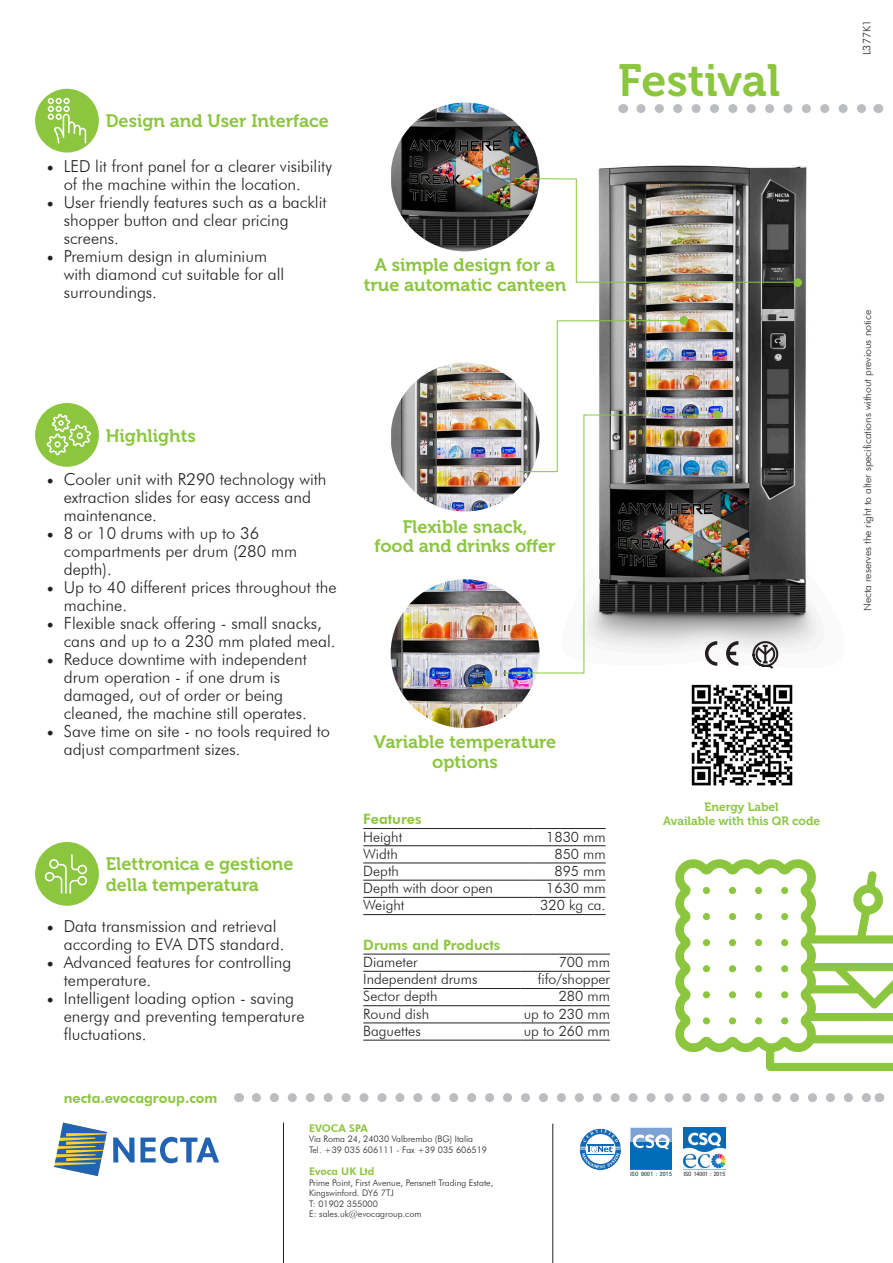
<style>
.page{position:relative;width:893px;height:1263px;background:#fff}
.page>*{position:absolute;margin:0;border:0;box-sizing:border-box;transform-origin:0 0}
.t1{font:45px "Museo 700";color:#8bc63e}
.t2{font:18px/19.5px "Museo 700";color:#8bc63e;text-align:center}
.t3{font:300 16.5px/18px "Futura BT";color:#231f20}
.t4{font:300 14.25px "Futura BT";color:#231f20}
.t5{font:800 14.25px "Futura BT";color:#8bc63e}
.t6{font:12px "Museo 700";color:#8bc63e}
.t7{font:300 10.5px "Futura BT";color:#231f20}
.t8{font:800 10.5px "Futura BT";color:#8bc63e}
.t9{font:300 9px "Futura BT";color:#231f20}
.t10{font:condensed 6px "Helvetica Neue LT Std";letter-spacing:.005em;color:#231f20}
.t11{font:condensed 6px "Helvetica Neue LT Std";letter-spacing:.04em;color:#231f20}
.s1{font-family:"Minion Pro";font-weight:400;font-size:18px}
</style>
<div class="page">
<img style="left:530px;top:141px;width:287px;height:525px">
<img style="left:391px;top:103px;width:148px;height:148px;border-radius:74px">
<img style="left:391px;top:363px;width:148px;height:148px;border-radius:74px">
<img style="left:391px;top:579px;width:148px;height:149px;border-radius:74px">
<svg style="left:54px;top:1122px;width:53px;height:54px"></svg>
<svg style="left:113px;top:1137px;width:106px;height:26px"></svg>
<svg style="left:256px;top:1093px;width:614px;height:9px"></svg>
<hr style="left:553px;top:1123px;width:1px;height:140px;background:#231f20">
<hr style="left:283px;top:1122px;width:1px;height:141px;background:#231f20">
<div style="left:682px;top:1126px;width:45px;height:52px;background:linear-gradient(to right,#fff,#fff)"></div>
<img style="left:684px;top:1128px;width:41px;height:41px">
<div style="left:629px;top:1126px;width:45px;height:52px;background:linear-gradient(to right,#fff,#fff)"></div>
<svg style="left:630px;top:1128px;width:42px;height:41px;background:#468fc8"></svg>
<svg style="left:581px;top:1130px;width:39px;height:39px"></svg>
<div style="left:579px;top:1128px;width:43px;height:43px;border:1px solid #fff;border-radius:50%"></div>
<svg style="left:641px;top:104px;width:225px;height:9px"></svg>
<svg style="left:752px;top:641px;width:26px;height:28px"></svg>
<svg style="left:726px;top:641px;width:12px;height:25px"></svg>
<svg style="left:675px;top:859px;width:218px;height:212px"></svg>
<img style="left:518px;top:320px;width:164px;height:94px">
<img style="left:502px;top:414px;width:216px;height:260px">
<div style="left:679px;top:316px;width:9px;height:8px;background:#8bc63e;border-radius:50%"></div>
<div style="left:793px;top:278px;width:9px;height:9px;background:#8bc63e;border-radius:50%"></div>
<div style="left:713px;top:410px;width:8px;height:9px;background:#8bc63e;border-radius:50%"></div>
<hr style="left:363px;top:845px;width:170px;height:1px;background:#231f20">
<hr style="left:533px;top:845px;width:73px;height:1px;background:#231f20">
<hr style="left:363px;top:863px;width:170px;height:1px;background:#231f20">
<hr style="left:533px;top:863px;width:73px;height:1px;background:#231f20">
<hr style="left:363px;top:880px;width:170px;height:1px;background:#231f20">
<hr style="left:533px;top:880px;width:73px;height:1px;background:#231f20">
<hr style="left:363px;top:897px;width:170px;height:1px;background:#231f20">
<hr style="left:533px;top:897px;width:73px;height:1px;background:#231f20">
<hr style="left:363px;top:914px;width:170px;height:1px;background:#231f20">
<hr style="left:533px;top:914px;width:73px;height:1px;background:#231f20">
<hr style="left:363px;top:828px;width:170px;height:1px;background:#231f20">
<hr style="left:533px;top:828px;width:73px;height:1px;background:#231f20">
<hr style="left:363px;top:971px;width:158px;height:1px;background:#231f20">
<hr style="left:521px;top:971px;width:89px;height:1px;background:#231f20">
<hr style="left:363px;top:988px;width:158px;height:1px;background:#231f20">
<hr style="left:521px;top:988px;width:89px;height:1px;background:#231f20">
<hr style="left:363px;top:1005px;width:158px;height:1px;background:#231f20">
<hr style="left:521px;top:1005px;width:89px;height:1px;background:#231f20">
<hr style="left:363px;top:1023px;width:158px;height:1px;background:#231f20">
<hr style="left:521px;top:1023px;width:89px;height:1px;background:#231f20">
<hr style="left:363px;top:1040px;width:158px;height:1px;background:#231f20">
<hr style="left:521px;top:1040px;width:89px;height:1px;background:#231f20">
<hr style="left:363px;top:954px;width:158px;height:1px;background:#231f20">
<hr style="left:521px;top:954px;width:89px;height:1px;background:#231f20">
<svg style="left:514px;top:178px;width:280px;height:105px"></svg>
<div style="left:35px;top:89px;width:64px;height:64px;background:#8bc63e;border-radius:50%"></div>
<svg style="left:48px;top:98px;width:38px;height:45px"></svg>
<div style="left:35px;top:842px;width:64px;height:64px;background:#8bc63e;border-radius:50%"></div>
<svg style="left:45px;top:854px;width:42px;height:39px"></svg>
<div style="left:35px;top:403px;width:64px;height:64px;background:#8bc63e;border-radius:50%"></div>
<svg style="left:47px;top:414px;width:44px;height:41px"></svg>
<img style="left:691px;top:684px;width:102px;height:102px">
<p class="t2" style="left:106px;top:112px;width:225px">Design and User Interface</p>
<p class="t3" style="left:64px;top:157px;width:270px;text-indent:-17px"><span class="s1">•</span> LED lit front panel for a clearer visibility of the machine within the location.</p>
<p class="t3" style="left:64px;top:193px;width:264px;text-indent:-17px"><span class="s1">•</span> User friendly features such as a backlit shopper button and clear pricing screens.</p>
<p class="t3" style="left:64px;top:247px;width:222px;text-indent:-17px"><span class="s1">•</span> Premium design in aluminium with diamond cut suitable for all surroundings.</p>
<p class="t2" style="left:364px;top:256px;width:204px">A simple design for a true automatic canteen</p>
<p class="t1" style="left:618px;top:55px;width:164px">Festival</p>
<p class="t2" style="left:106px;top:426px;width:92px">Highlights</p>
<p class="t3" style="left:64px;top:470px;width:264px;text-indent:-17px"><span class="s1">•</span> Cooler unit with R290 technology with extraction slides for easy access and maintenance.</p>
<p class="t3" style="left:64px;top:524px;width:235px;text-indent:-17px"><span class="s1">•</span> 8 or 10 drums with up to 36 compartments per drum (280 mm depth).</p>
<p class="t3" style="left:64px;top:578px;width:274px;text-indent:-17px"><span class="s1">•</span> Up to 40 different prices throughout the machine.</p>
<p class="t3" style="left:64px;top:614px;width:273px;text-indent:-17px"><span class="s1">•</span> Flexible snack offering - small snacks, cans and up to a 230 mm plated meal.</p>
<p class="t3" style="left:64px;top:650px;width:245px;text-indent:-17px"><span class="s1">•</span> Reduce downtime with independent drum operation - if one drum is damaged, out of order or being cleaned, the machine still operates.</p>
<p class="t3" style="left:64px;top:722px;width:268px;text-indent:-17px"><span class="s1">•</span> Save time on site - no tools required to adjust compartment sizes.</p>
<p class="t2" style="left:106px;top:853px;width:189px;line-height:21.6px;text-align:left">Elettronica e gestione della temperatura</p>
<p class="t3" style="left:64px;top:917px;width:222px;text-indent:-17px"><span class="s1">•</span> Data transmission and retrieval according to EVA DTS standard.</p>
<p class="t3" style="left:64px;top:953px;width:229px;text-indent:-17px"><span class="s1">•</span> Advanced features for controlling temperature.</p>
<p class="t3" style="left:64px;top:989px;width:242px;text-indent:-17px"><span class="s1">•</span> Intelligent loading option - saving energy and preventing temperature fluctuations.</p>
<p class="t2" style="left:375px;top:517px;width:183px">Flexible snack,<br>food and drinks offer</p>
<p class="t2" style="left:374px;top:732px;width:184px">Variable temperature options</p>
<p class="t5" style="left:363px;top:810px;width:60px">Features</p>
<p class="t4" style="left:363px;top:828px;width:40px">Height</p>
<p class="t4" style="left:546px;top:828px;width:61px">1830 mm</p>
<p class="t4" style="left:363px;top:845px;width:36px">Width</p>
<p class="t4" style="left:554px;top:845px;width:53px">850 mm</p>
<p class="t4" style="left:363px;top:862px;width:37px">Depth</p>
<p class="t4" style="left:554px;top:862px;width:53px">895 mm</p>
<p class="t4" style="left:363px;top:879px;width:131px">Depth with door open</p>
<p class="t4" style="left:546px;top:879px;width:61px">1630 mm</p>
<p class="t4" style="left:363px;top:896px;width:43px">Weight</p>
<p class="t4" style="left:540px;top:896px;width:67px">320 kg ca.</p>
<p class="t5" style="left:363px;top:936px;width:139px">Drums and Products</p>
<p class="t4" style="left:363px;top:953px;width:56px">Diameter</p>
<p class="t4" style="left:559px;top:953px;width:53px">700 mm</p>
<p class="t4" style="left:363px;top:970px;width:116px">Independent drums</p>
<p class="t4" style="left:538px;top:970px;width:74px">fifo/shopper</p>
<p class="t4" style="left:363px;top:988px;width:76px">Sector depth</p>
<p class="t4" style="left:559px;top:988px;width:53px">280 mm</p>
<p class="t4" style="left:363px;top:1005px;width:67px">Round dish</p>
<p class="t4" style="left:524px;top:1005px;width:88px">up to 230 mm</p>
<p class="t4" style="left:363px;top:1022px;width:59px">Baguettes</p>
<p class="t4" style="left:524px;top:1022px;width:88px">up to 260 mm</p>
<p class="t6" style="left:704px;top:800px;width:76px">Energy Label</p>
<p class="t6" style="left:663px;top:814px;width:159px">Available with this QR code</p>
<p class="t5" style="left:64px;top:1089px;width:155px">necta.evocagroup.com</p>
<p class="t8" style="left:309px;top:1121px;width:60px">EVOCA SPA</p>
<p class="t9" style="left:309px;top:1133px;width:166px">Via Roma 24, 24030 Valbrembo (BG) Italia</p>
<p class="t9" style="left:309px;top:1144px;width:180px">Tel. +39 035 606111 - Fax +39 035 606519</p>
<p class="t8" style="left:309px;top:1165px;width:67px">Evoca UK Ltd</p>
<p class="t9" style="left:309px;top:1177px;width:186px">Prime Point, First Avenue, Pensnett Trading Estate,</p>
<p class="t9" style="left:309px;top:1187px;width:86px">Kingswinford. DY6 7TJ</p>
<p class="t9" style="left:309px;top:1198px;width:70px">T: 01902 355000</p>
<p class="t9" style="left:309px;top:1208px;width:114px">E: sales.uk@evocagroup.com</p>
<p class="t11" style="left:630px;top:1171px;width:43px">ISO 9001 : 2015</p>
<p class="t10" style="left:684px;top:1171px;width:43px">ISO 14001 : 2015</p>
<p class="t7" style="left:860px;top:55px;width:36px;rotate:-90deg">L377K1</p>
<p class="t7" style="left:861px;top:611px;width:302px;rotate:-90deg">Necta reserves the right to alter specifications without previous notice</p>
</div>
